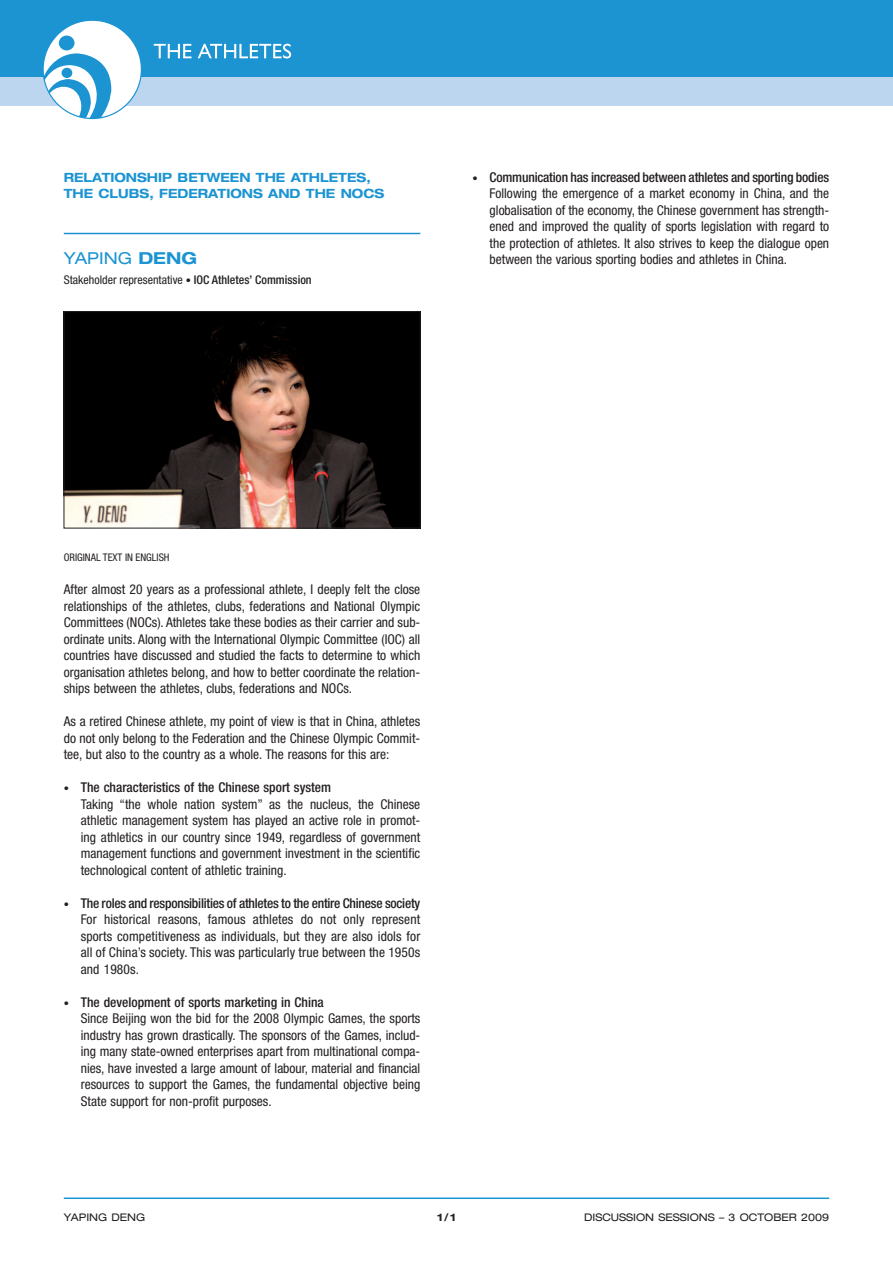
<style>
.page{position:relative;width:893px;height:1263px;background:#fff}
.page>*{position:absolute;margin:0;border:0;box-sizing:border-box;transform-origin:0 0}
.t1{font:expanded 16.5px "Helvetica Neue";color:#1c94d2}
.t2{font:condensed 13.5px/16.5px "Helvetica Neue";color:#231f20;text-align:justify}
.t3{font:700 expanded 12.75px/16.5px "Helvetica Neue";color:#1c94d2;scale:.95 1}
.t4{font:condensed 12px "Helvetica Neue";color:#231f20}
.t5{font:expanded 10.5px "Helvetica Neue";color:#231f20}
.t6{font:condensed 10.5px "Helvetica Neue";color:#231f20}
.t7{font:700 expanded 10.5px "Helvetica Neue";color:#231f20}
.s1{font-weight:700}
.s2{font-size:10.5px}
.s3{font-weight:500}
</style>
<div class="page">
<div style="left:0;top:0;width:893px;height:77px;background:#1c94d2"></div>
<div style="left:0;top:77px;width:893px;height:29px;background:#bdd6ef"></div>
<svg style="left:43px;top:22px;width:98px;height:97px"></svg>
<div style="left:62px;top:68px;width:10px;height:10px;background:#1c94d2;border-radius:50%"></div>
<hr style="left:64px;top:1197px;width:765px;height:2px;background:#1c94d2">
<svg style="left:154px;top:44px;width:137px;height:14px"></svg>
<hr style="left:64px;top:233px;width:356px;height:1px;background:#1c94d2">
<img style="left:66px;top:313px;width:352px;height:213px">
<div style="left:64px;top:311px;width:356px;height:217px;border:1px solid #231f20"></div>
<p class="t3" style="left:64px;top:168px;width:325px">RELATIONSHIP BETWEEN THE ATHLETES,<br>THE CLUBS, FEDERA</p>
<p class="t3" style="left:218px;top:185px;width:48px">TIONSA</p>
<p class="t3" style="left:278px;top:185px;width:112px">ND THE NOCS</p>
<p class="t1" style="left:64px;top:248px;width:135px">YAPING <span class="s1">DENG</span></p>
<p class="t4" style="left:64px;top:272px;width:249px">Stakeholder representative <span class="s2">•</span> <span class="s3">IOC Athletes’ Commission</span></p>
<p class="t2" style="left:490px;top:168px;width:341px;text-indent:-17px"><span class="s2">•</span> <span class="s3">Communication has increased between athletes and sporting bodies </span>Following the emergence of a market economy in China, and the globalisation of the economy, the Chinese government has strength&shy;ened and improved the quality of sports legislation with regard to the protection of athletes. It also strives to keep the dialogue open between the various sporting bodies and athletes in China.</p>
<p class="t6" style="left:64px;top:551px;width:107px">Original text in English</p>
<p class="t2" style="left:64px;top:581px;width:358px">After almost 20 years as a professional athlete, I deeply felt the close relationships of the athletes, clubs, federations and National Olympic Committees (NOCs). Athletes take these bodies as their carrier and sub&shy;ordinate units. Along with the International Olympic Committee (IOC) all countries have discussed and studied the facts to determine to which organisation athletes belong, and how to better coordinate the relation&shy;ships between the athletes, clubs, federations and NOCs.</p>
<p class="t2" style="left:64px;top:713px;width:358px">As a retired Chinese athlete, my point of view is that in China, athletes do not only belong to the Federation and the Chinese Olympic Commit&shy;tee, but also to the country as a whole. The reasons for this are:</p>
<p class="t2" style="left:81px;top:779px;width:341px;text-align:left;text-indent:-17px"><span class="s2">•</span> <span class="s3">The characteristics of the Chinese sport system<br></span>Taking “the whole nation system” as the nucleus, the Chinese athletic management system has played an active role in promot&shy;ing athletics in our country since 1949, regardless of government management functions and government investment in the scientific technological content of athletic training.</p>
<p class="t2" style="left:81px;top:894px;width:341px;text-indent:-17px"><span class="s2">•</span> <span class="s3">The roles and responsibilities of athletes to the entire Chinese society </span>For historical reasons, famous athletes do not only represent sports competitiveness as individuals, but they are also idols for all of China’s society. This was particularly true between the 1950s and 1980s.</p>
<p class="t2" style="left:81px;top:993px;width:341px;text-align:left;text-indent:-17px"><span class="s2">•</span> <span class="s3">The development of sports marketing in China<br></span>Since Beijing won the bid for the 2008 Olympic Games, the sports industry has grown drastically. The sponsors of the Games, includ&shy;ing many state-owned enterprises apart from multinational compa&shy;nies, have invested a large amount of labour, material and financial resources to support the Games, the fundamental objective being State support for non-profit purposes.</p>
<p class="t5" style="left:64px;top:1211px;width:83px">YAPING DENG</p>
<p class="t7" style="left:437px;top:1211px;width:20px">1/1</p>
<p class="t5" style="left:584px;top:1211px;width:16px">DISCUSSI</p>
<p class="t5" style="left:636px;top:1211px;width:30px">ON SESSI</p>
<p class="t5" style="left:690px;top:1211px;width:141px">ONS – 3 OCTOBER 2009</p>
</div>
